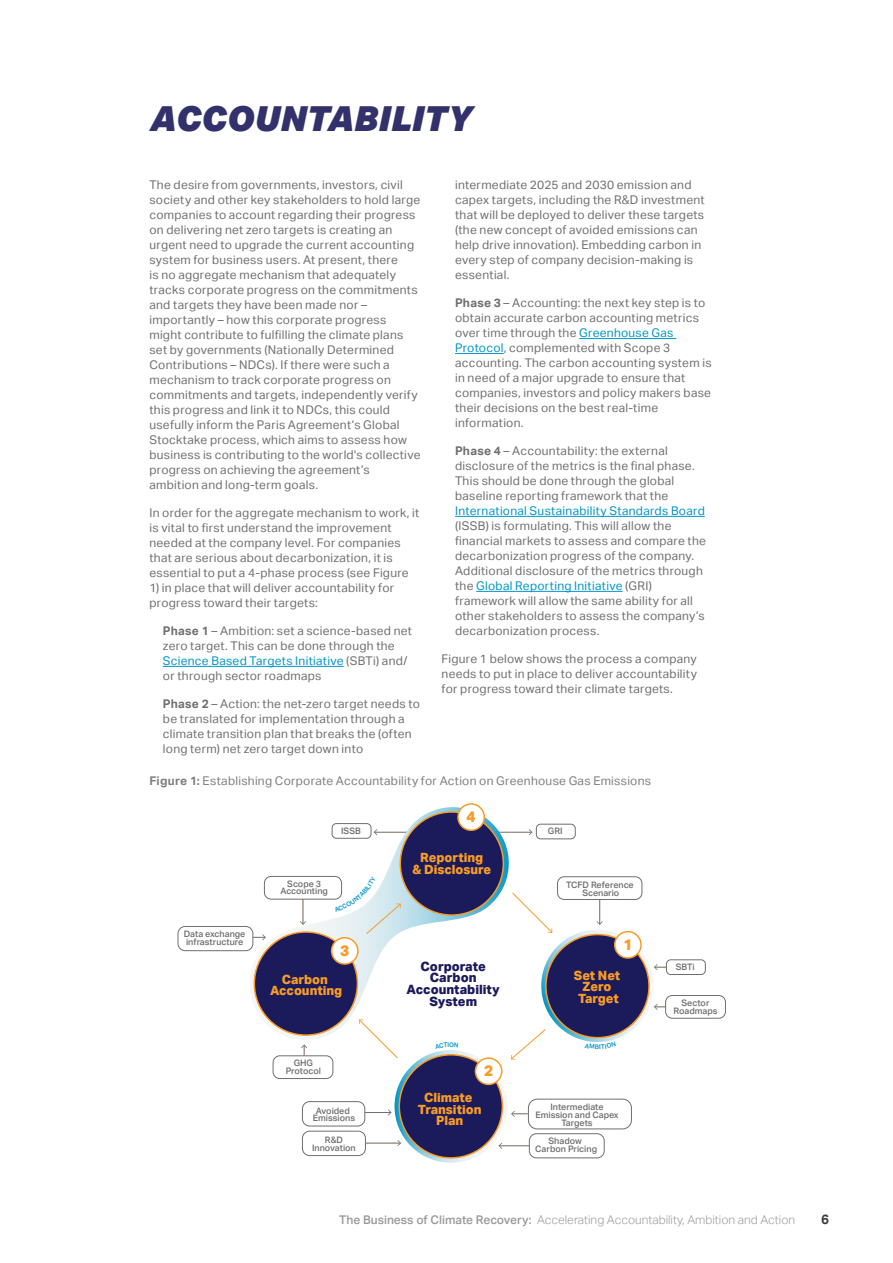
<style>
.page{position:relative;width:893px;height:1263px;background:#fff}
.page>*{position:absolute;margin:0;border:0;box-sizing:border-box;transform-origin:0 0}
.CORPO{font:italic 900 34.5px "Aktiv Grotesk";color:#32316b}
.t1{font:800 15.3px "Aktiv Grotesk";color:#f89c27}
.t2{font:700 13.5px "Aktiv Grotesk";color:#3e3e3f}
.t3{font:800 12.9px/11.9px "Aktiv Grotesk";color:#1b1a5b;text-align:center}
.t4{font:800 12.75px/11.4px "Aktiv Grotesk";color:#f89c27;text-align:center}
.Body___Copy_-_SA5mm{font:12px/15px "Aktiv Grotesk";letter-spacing:.02em;color:#706f6f}
.Body___Copy_-_SA5mm-2{font:12px "Aktiv Grotesk";letter-spacing:.02em;color:#7e7e7d}
.t5{font:300 12px "Aktiv Grotesk";color:#999}
.t6{font:500 8.85px/7.9px "Aktiv Grotesk";color:#706f6f;text-align:center}
.s1{font-weight:700}
.s2{color:#0095c6}
.s3{font-weight:500}
</style>
<div class="page">
<hr style="left:163px;top:666px;width:181px;height:1px;background:#0095c6">
<hr style="left:579px;top:338px;width:97px;height:1px;background:#0095c6">
<hr style="left:455px;top:353px;width:49px;height:1px;background:#0095c6">
<hr style="left:455px;top:516px;width:250px;height:1px;background:#0095c6">
<hr style="left:476px;top:591px;width:147px;height:1px;background:#0095c6">
<hr style="left:493px;top:832px;width:39px;height:1px;background:#706f6f">
<svg style="left:529px;top:829px;width:3px;height:6px"></svg>
<svg style="left:394px;top:1050px;width:113px;height:113px"></svg>
<svg style="left:243px;top:807px;width:273px;height:233px"></svg>
<div style="left:399px;top:1055px;width:103px;height:103px;background:#1b1a5b;border-radius:50%"></div>
<div style="left:399px;top:1054px;width:104px;height:105px;border:2px solid #f89c27;border-radius:50%"></div>
<div style="left:475px;top:1058px;width:27px;height:26px;background:#fff;border-radius:50%"></div>
<div style="left:475px;top:1057px;width:27px;height:28px;border:2px solid #f89c27;border-radius:50%"></div>
<div style="left:400px;top:812px;width:103px;height:103px;background:#1b1a5b;border-radius:50%"></div>
<div style="left:399px;top:811px;width:105px;height:105px;border:2px solid #f89c27;border-radius:50%"></div>
<div style="left:458px;top:804px;width:26px;height:26px;background:#fff;border-radius:50%"></div>
<div style="left:457px;top:803px;width:28px;height:28px;border:2px solid #f89c27;border-radius:50%"></div>
<div style="left:254px;top:932px;width:103px;height:103px;background:#1b1a5b;border-radius:50%"></div>
<div style="left:254px;top:931px;width:104px;height:105px;border:2px solid #f89c27;border-radius:50%"></div>
<div style="left:332px;top:938px;width:26px;height:26px;background:#fff;border-radius:50%"></div>
<div style="left:331px;top:937px;width:28px;height:28px;border:2px solid #f89c27;border-radius:50%"></div>
<div style="left:536px;top:824px;width:40px;height:15px;border:1px solid #706f6f;border-radius:4px"></div>
<div style="left:332px;top:823px;width:39px;height:16px;border:1px solid #706f6f;border-radius:4px"></div>
<div style="left:302px;top:1101px;width:63px;height:25px;border:1px solid #706f6f;border-radius:7px"></div>
<div style="left:666px;top:959px;width:40px;height:16px;border:1px solid #706f6f;border-radius:4px"></div>
<div style="left:557px;top:876px;width:85px;height:24px;border:1px solid #706f6f;border-radius:7px"></div>
<div style="left:264px;top:876px;width:78px;height:23px;border:1px solid #706f6f;border-radius:7px"></div>
<svg style="left:358px;top:1019px;width:40px;height:40px"></svg>
<div style="left:273px;top:1055px;width:60px;height:24px;border:1px solid #706f6f;border-radius:7px"></div>
<div style="left:665px;top:995px;width:61px;height:23px;border:1px solid #706f6f;border-radius:7px"></div>
<svg style="left:301px;top:1044px;width:6px;height:11px"></svg>
<svg style="left:300px;top:899px;width:6px;height:26px"></svg>
<svg style="left:253px;top:934px;width:13px;height:6px"></svg>
<svg style="left:365px;top:1109px;width:27px;height:6px"></svg>
<div style="left:302px;top:1131px;width:64px;height:25px;border:1px solid #706f6f;border-radius:7px"></div>
<hr style="left:365px;top:1143px;width:35px;height:1px;background:#706f6f">
<svg style="left:397px;top:1140px;width:4px;height:6px"></svg>
<div style="left:529px;top:1133px;width:76px;height:25px;border:1px solid #706f6f;border-radius:7px"></div>
<div style="left:178px;top:926px;width:75px;height:25px;border:1px solid #706f6f;border-radius:7px"></div>
<div style="left:528px;top:1099px;width:104px;height:30px;border:1px solid #706f6f;border-radius:9px"></div>
<svg style="left:511px;top:1111px;width:17px;height:6px"></svg>
<hr style="left:499px;top:1145px;width:30px;height:1px;background:#706f6f">
<svg style="left:498px;top:1143px;width:4px;height:6px"></svg>
<svg style="left:334px;top:876px;width:67px;height:59px"></svg>
<svg style="left:510px;top:892px;width:157px;height:168px"></svg>
<p class="CORPO" style="left:149px;top:96px;width:324px">ACCOUNTABILITY</p>
<p class="Body___Copy_-_SA5mm" style="left:149px;top:178px;width:273px">The desire from governments, investors, civil society and other key stakeholders to hold large companies to account regarding their progress on delivering net zero targets is creating an urgent need to upgrade the current accounting system for business users. At present, there<br>is no aggregate mechanism that adequately tracks corporate progress on the commitments and targets they have been made nor – importantly – how this corporate progress might contribute to fulfilling the climate plans set by governments (Nationally Determined Contributions – NDCs). If there were such a mechanism to track corporate progress on commitments and targets, independently verify this progress and link it to NDCs, this could usefully inform the Paris Agreement’s Global Stocktake process, which aims to assess how business is contributing to the world's collective progress on achieving the agreement’s ambition and long-term goals.</p>
<p class="Body___Copy_-_SA5mm" style="left:149px;top:505px;width:272px">In order for the aggregate mechanism to work, it is vital to first understand the improvement needed at the company level. For companies that are serious about decarbonization, it is essential to put a 4-phase process (see Figure</p>
<p class="Body___Copy_-_SA5mm" style="left:149px;top:580px;width:246px">1) in place that will deliver accountability for progress toward their targets:</p>
<p class="Body___Copy_-_SA5mm" style="left:163px;top:623px;width:251px"><span class="s1">Phase 1</span> – Ambition: set a science-based net zero target. This can be done through the <span class="s2">Science Based Targets Initiative</span> (SBTi) and/ or through sector roadmaps</p>
<p class="Body___Copy_-_SA5mm" style="left:163px;top:696px;width:258px"><span class="s1">Phase 2</span> – Action: the net-zero target needs to be translated for implementation through a climate transition plan that breaks the (often long term) net zero target down into</p>
<p class="Body___Copy_-_SA5mm" style="left:455px;top:178px;width:251px">intermediate 2025 and 2030 emission and capex targets, including the R&amp;D investment that will be deployed to deliver these targets (the new concept of avoided emissions can help drive innovation). Embedding carbon in every step of company decision-making is essential.</p>
<p class="Body___Copy_-_SA5mm" style="left:455px;top:295px;width:258px"><span class="s1">Phase 3</span> – Accounting: the next key step is to obtain accurate carbon accounting metrics over time through the <span class="s2">Greenhouse Gas Protocol</span>, complemented with Scope 3 accounting. The carbon accounting system is in need of a major upgrade to ensure that companies, investors and policy makers base their decisions on the best real-time information.</p>
<p class="Body___Copy_-_SA5mm" style="left:455px;top:443px;width:252px"><span class="s1">Phase 4</span> – Accountability: the external disclosure of the metrics is the final phase.<br>This should be done through the global baseline reporting framework that the <span class="s2">International Sustainability Standards Board </span>(ISSB) is formulating. This will allow the financial markets to assess and compare the decarbonization progress of the company.<br>Additional disclosure of the metrics through the <span class="s2">Global Reporting Initiative</span> (GRI) framework will allow the same ability for all other stakeholders to assess the company’s decarbonization process.</p>
<p class="Body___Copy_-_SA5mm" style="left:442px;top:651px;width:257px;text-align:justify">Figure 1 below shows the process a company needs to put in place to deliver accountability for progress toward their climate targets.</p>
<p class="Body___Copy_-_SA5mm-2" style="left:149px;top:774px;width:503px"><span class="s1">Figure 1:</span> Establishing Corporate Accountability for Action on Greenhouse Gas Emissions</p>
<p class="t6" style="left:184px;top:930px;width:63px;text-align:left">Data exchange infrastructure</p>
<p class="t1" style="left:467px;top:807px;width:11px">4</p>
<p class="t6" style="left:341px;top:827px;width:21px">ISSB</p>
<p class="t6" style="left:548px;top:827px;width:16px">GRI</p>
<p class="t4" style="left:412px;top:852px;width:80px">Reporting<br>&amp; Disclosure</p>
<p class="t6" style="left:281px;top:879px;width:49px">Scope 3<br>Accounting</p>
<p class="t6" style="left:566px;top:881px;width:69px">TCFD Reference<br>Scenario</p>
<p class="t1" style="left:340px;top:941px;width:11px">3</p>
<p class="t4" style="left:270px;top:973px;width:74px">Carbon<br>Accounting</p>
<p class="t3" style="left:407px;top:960px;width:95px">Corporate<br>Carbon<br>Accountability<br>System</p>
<p class="t1" style="left:623px;top:935px;width:11px">1</p>
<p class="t4" style="left:574px;top:969px;width:48px">Set Net<br>Zero<br>Target</p>
<p class="t6" style="left:286px;top:1059px;width:37px">GHG<br>Protocol</p>
<p class="t1" style="left:484px;top:1061px;width:11px">2</p>
<p class="t6" style="left:313px;top:1106px;width:44px">Avoided<br>Emissions</p>
<p class="t4" style="left:418px;top:1092px;width:65px">Climate<br>Transition<br>Plan</p>
<p class="t6" style="left:535px;top:1103px;width:85px">Intermediate<br>Emission and Capex<br>Targets</p>
<p class="t6" style="left:312px;top:1136px;width:45px">R&amp;D<br>Innovation</p>
<p class="t6" style="left:535px;top:1137px;width:63px">Shadow<br>Carbon Pricing</p>
<p class="t6" style="left:676px;top:963px;width:21px">SBTi</p>
<p class="t6" style="left:673px;top:998px;width:46px">Sector<br>Roadmaps</p>
<p class="t5" style="left:339px;top:1213px;width:457px"><span class="s3">The Business of Climate Recovery:</span> Accelerating Accountability, Ambition and Action</p>
<p class="t2" style="left:821px;top:1211px;width:9px">6</p>
</div>
